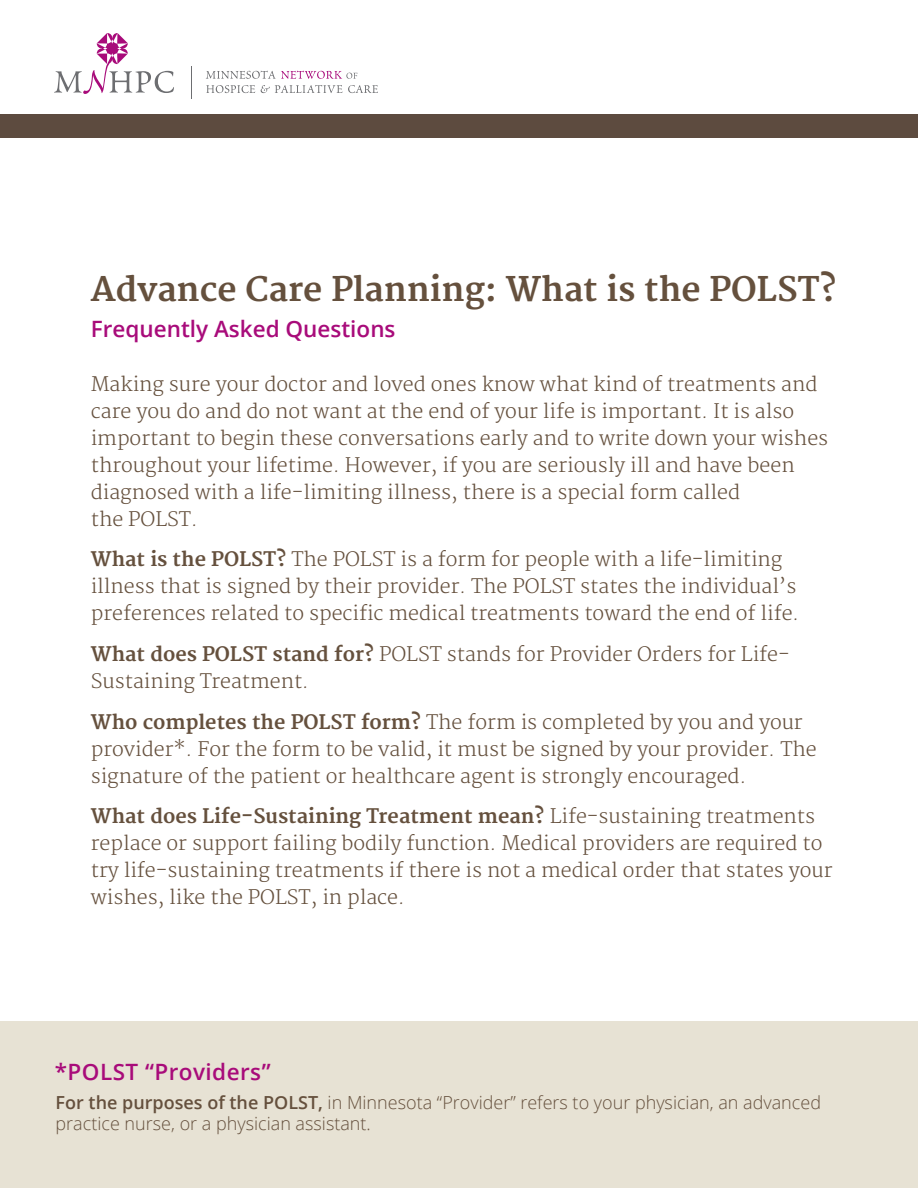
<style>
.page{position:relative;width:918px;height:1188px;background:#fff}
.page>*{position:absolute;margin:0;border:0;box-sizing:border-box;transform-origin:0 0}
.t1{font:700 33px "Merriweather";color:#65503d}
.t2{font:600 22.5px "Open Sans";color:#a80b7a}
.t3{font:600 22.5px "Open Sans";letter-spacing:.02em;color:#a80b7a}
.t4{font:300 19.5px/27px "Merriweather";color:#65503d}
.t5{font:300 18px/21px "Open Sans";color:#65503d}
.s1{font-weight:700}
.s2{font-weight:600}
</style>
<div class="page">
<div style="left:0;top:1022px;width:918px;height:166px;background:#e7e2d4"></div>
<div style="left:0;top:115px;width:918px;height:23px;background:#5d4b3f"></div>
<svg style="left:54px;top:33px;width:120px;height:61px"></svg>
<svg style="left:206px;top:71px;width:151px;height:8px"></svg>
<svg style="left:206px;top:85px;width:49px;height:8px"></svg>
<svg style="left:261px;top:85px;width:81px;height:8px"></svg>
<svg style="left:348px;top:85px;width:30px;height:8px"></svg>
<hr style="left:191px;top:66px;width:1px;height:33px;background:#6d6e71">
<h1 class="t1" style="left:91px;top:270px;width:747px">Advance Care Planning: What is the POLST?</h1>
<h2 class="t2" style="left:91px;top:313px;width:306px">Frequently Asked Questions</h2>
<p class="t4" style="left:91px;top:371px;width:739px">Making sure your doctor and loved ones know what kind of treatments and care you do and do not want at the end of your life is important. It is also important to begin these conversations early and to write down your wishes throughout your lifetime. However, if you are seriously ill and have been diagnosed with a life-limiting illness, there is a special form called<br>the POLST.</p>
<p class="t4" style="left:91px;top:547px;width:710px"><span class="s1">What is the POLST?</span> The POLST is a form for people with a life-limiting illness that is signed by their provider. The POLST states the individual’s preferences related to specific medical treatments toward the end of life.</p>
<p class="t4" style="left:91px;top:641px;width:701px"><span class="s1">What does POLST stand for?</span> POLST stands for Provider Orders for Life-<br>Sustaining Treatment.</p>
<p class="t4" style="left:91px;top:709px;width:727px"><span class="s1">Who completes the POLST form?</span> The form is completed by you and your provider*. For the form to be valid, it must be signed by your provider. The signature of the patient or healthcare agent is strongly encouraged.</p>
<p class="t4" style="left:91px;top:803px;width:743px"><span class="s1">What does Life-Sustaining Treatment mean?</span> Life-sustaining treatments replace or support failing bodily function. Medical providers are required to try life-sustaining treatments if there is not a medical order that states your wishes, like the POLST, in place.</p>
<h2 class="t3" style="left:55px;top:1056px;width:217px">*POLST “Providers”</h2>
<p class="t5" style="left:56px;top:1091px;width:767px"><span class="s2">For the purposes of the POLST,</span> in Minnesota “Provider” refers to your physician, an advanced practice nurse, or a physician assistant.</p>
</div>
